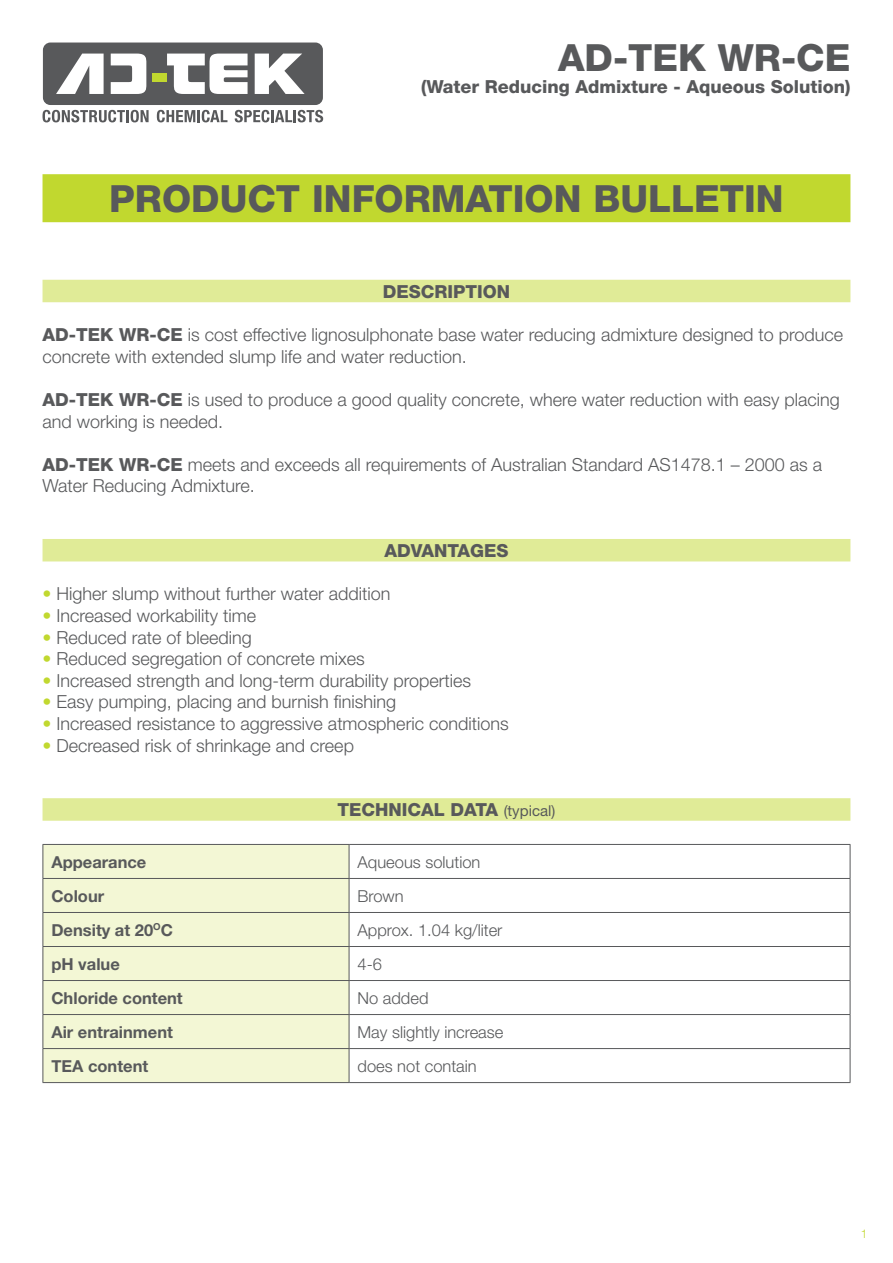
<style>
.page{position:relative;width:893px;height:1263px;background:#fff}
.page>*{position:absolute;margin:0;border:0;box-sizing:border-box;transform-origin:0 0}
.t1{font:800 37.5px "Helvetica Neue";color:#58595b}
.t2{font:300 18px/21.6px "Helvetica Neue";color:#58595b}
.t3{font:800 18px "Helvetica Neue";color:#58595b}
.t4{font:300 16.5px "Helvetica Neue";color:#58595b}
.t5{font:700 16.5px "Helvetica Neue";color:#58595b}
.t6{font:300 12px "Helvetica Neue";color:#c1d82f}
.s1{font-weight:800}
.s2{color:#c1d82f}
.s3{font-weight:400;font-size:15px}
</style>
<div class="page">
<div style="left:43px;top:174px;width:807px;height:48px;background:#c1d82f"></div>
<div style="left:43px;top:280px;width:807px;height:22px;background:#e0eb97"></div>
<div style="left:43px;top:539px;width:807px;height:22px;background:#e0eb97"></div>
<div style="left:43px;top:798px;width:807px;height:23px;background:#e0eb97"></div>
<div style="left:44px;top:845px;width:305px;height:237px;background:#f3f7d5"></div>
<hr style="left:43px;top:844px;width:306px;height:1px;background:#58595b">
<hr style="left:43px;top:845px;width:1px;height:33px;background:#58595b">
<hr style="left:349px;top:844px;width:501px;height:1px;background:#58595b">
<hr style="left:349px;top:845px;width:1px;height:33px;background:#58595b">
<hr style="left:850px;top:845px;width:1px;height:33px;background:#58595b">
<hr style="left:43px;top:878px;width:306px;height:1px;background:#58595b">
<hr style="left:43px;top:879px;width:1px;height:33px;background:#58595b">
<hr style="left:349px;top:878px;width:501px;height:1px;background:#58595b">
<hr style="left:349px;top:879px;width:1px;height:33px;background:#58595b">
<hr style="left:850px;top:879px;width:1px;height:33px;background:#58595b">
<hr style="left:43px;top:912px;width:306px;height:1px;background:#58595b">
<hr style="left:43px;top:913px;width:1px;height:33px;background:#58595b">
<hr style="left:349px;top:912px;width:501px;height:1px;background:#58595b">
<hr style="left:349px;top:913px;width:1px;height:33px;background:#58595b">
<hr style="left:850px;top:913px;width:1px;height:33px;background:#58595b">
<hr style="left:43px;top:946px;width:306px;height:1px;background:#58595b">
<hr style="left:43px;top:947px;width:1px;height:33px;background:#58595b">
<hr style="left:349px;top:946px;width:501px;height:1px;background:#58595b">
<hr style="left:349px;top:947px;width:1px;height:33px;background:#58595b">
<hr style="left:850px;top:947px;width:1px;height:33px;background:#58595b">
<hr style="left:43px;top:980px;width:306px;height:1px;background:#58595b">
<hr style="left:43px;top:981px;width:1px;height:33px;background:#58595b">
<hr style="left:349px;top:980px;width:501px;height:1px;background:#58595b">
<hr style="left:349px;top:981px;width:1px;height:33px;background:#58595b">
<hr style="left:850px;top:981px;width:1px;height:33px;background:#58595b">
<hr style="left:43px;top:1014px;width:306px;height:1px;background:#58595b">
<hr style="left:43px;top:1015px;width:1px;height:33px;background:#58595b">
<hr style="left:349px;top:1014px;width:501px;height:1px;background:#58595b">
<hr style="left:349px;top:1015px;width:1px;height:33px;background:#58595b">
<hr style="left:850px;top:1015px;width:1px;height:33px;background:#58595b">
<hr style="left:43px;top:1048px;width:306px;height:1px;background:#58595b">
<hr style="left:43px;top:1049px;width:1px;height:33px;background:#58595b">
<hr style="left:349px;top:1048px;width:501px;height:1px;background:#58595b">
<hr style="left:349px;top:1049px;width:1px;height:33px;background:#58595b">
<hr style="left:850px;top:1049px;width:1px;height:33px;background:#58595b">
<hr style="left:43px;top:1082px;width:306px;height:1px;background:#58595b">
<hr style="left:349px;top:1082px;width:501px;height:1px;background:#58595b">
<svg style="left:43px;top:43px;width:280px;height:79px"></svg>
<h1 class="t1" style="left:558px;top:36px;width:294px">AD-TEK WR-CE</h1>
<p class="t3" style="left:421px;top:76px;width:431px">(Water Reducing Admixture - Aqueous Solution)</p>
<h1 class="t1" style="left:109px;top:176px;width:676px">PRODUCT INFORMATION BULLETIN</h1>
<p class="t3" style="left:383px;top:281px;width:129px">DESCRIPTION</p>
<p class="t2" style="left:43px;top:324px;width:802px"><span class="s1">AD-TEK WR-CE</span> is cost effective lignosulphonate base water reducing admixture designed to produce concrete with extended slump life and water reduction.</p>
<p class="t2" style="left:43px;top:388px;width:799px"><span class="s1">AD-TEK WR-CE</span> is used to produce a good quality concrete, where water reduction with easy placing and working is needed.</p>
<p class="t2" style="left:43px;top:453px;width:781px"><span class="s1">AD-TEK WR-CE</span> meets and exceeds all requirements of Australian Standard AS1478.1 – 2000 as a<br>Water Reducing Admixture.</p>
<p class="t3" style="left:384px;top:540px;width:126px">ADVANTAGES</p>
<p class="t2" style="left:43px;top:583px;width:350px"><span class="s2">•</span> Higher slump without further water addition</p>
<p class="t2" style="left:43px;top:604px;width:215px"><span class="s2">•</span> Increased workability time</p>
<p class="t2" style="left:43px;top:626px;width:211px"><span class="s2">•</span> Reduced rate of bleeding</p>
<p class="t2" style="left:43px;top:648px;width:324px"><span class="s2">•</span> Reduced segregation of concrete mixes</p>
<p class="t2" style="left:43px;top:669px;width:430px"><span class="s2">•</span> Increased strength and long-term durability properties</p>
<p class="t2" style="left:43px;top:691px;width:355px"><span class="s2">•</span> Easy pumping, placing and burnish finishing</p>
<p class="t2" style="left:43px;top:712px;width:468px"><span class="s2">•</span> Increased resistance to aggressive atmospheric conditions</p>
<p class="t2" style="left:43px;top:734px;width:313px"><span class="s2">•</span> Decreased risk of shrinkage and creep</p>
<p class="t3" style="left:338px;top:799px;width:219px">TECHNICAL DATA <span class="s3">(typical)</span></p>
<p class="t5" style="left:51px;top:852px;width:97px">Appearance</p>
<p class="t4" style="left:358px;top:852px;width:124px">Aqueous solution</p>
<p class="t5" style="left:51px;top:886px;width:54px">Colour</p>
<p class="t4" style="left:358px;top:886px;width:48px">Brown</p>
<p class="t5" style="left:51px;top:920px;width:123px">Density at 20<sup>O</sup>C</p>
<p class="t4" style="left:358px;top:920px;width:146px">Approx. 1.04 kg/liter</p>
<p class="t5" style="left:51px;top:954px;width:70px">pH value</p>
<p class="t4" style="left:358px;top:954px;width:26px">4-6</p>
<p class="t5" style="left:51px;top:988px;width:133px">Chloride content</p>
<p class="t4" style="left:358px;top:988px;width:72px">No added</p>
<p class="t5" style="left:51px;top:1022px;width:123px">Air entrainment</p>
<p class="t4" style="left:358px;top:1022px;width:147px">May slightly increase</p>
<p class="t5" style="left:51px;top:1056px;width:98px">TEA content</p>
<p class="t4" style="left:358px;top:1056px;width:121px">does not contain</p>
<p class="t6" style="left:861px;top:1227px;width:8px">1</p>
</div>
